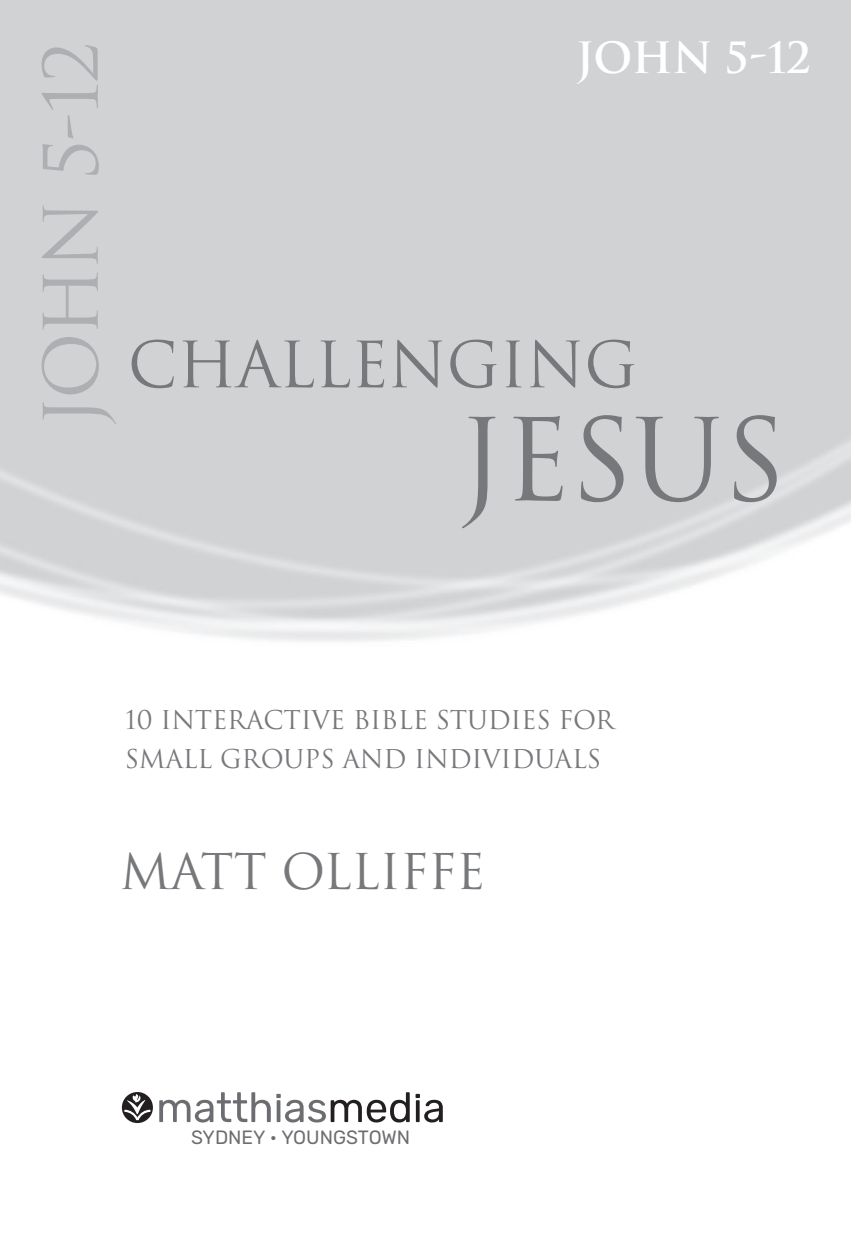
<style>
.page{position:relative;width:851px;height:1248px;background:#fff}
.page>*{position:absolute;margin:0;border:0;box-sizing:border-box;transform-origin:0 0}
.t1{font:111px "Trajan";letter-spacing:-.01em;color:#76787b}
.t2{font:73px "Trajan";letter-spacing:-.035em;color:#a8a9ad}
.t3{font:62px "Trajan";letter-spacing:-.01em;color:#76787b}
.t4{font:48px "Trajan";letter-spacing:-.01em;color:#76787b}
.t5{font:700 42px "Trajan";letter-spacing:-.005em;color:#fff}
.t6{font:25.2px "Trajan";letter-spacing:-.01em;color:#76787b}
.t7{font:19.2px "Rubik";color:#6c6d70}
</style>
<div class="page">
<svg style="left:159px;top:1092px;width:250px;height:30px"></svg>
<svg style="left:415px;top:1093px;width:27px;height:29px"></svg>
<svg style="left:122px;top:1092px;width:31px;height:30px"></svg>
<h2 class="t2" style="left:27px;top:426px;width:388px;rotate:-90deg">JOHN 5-12</h2>
<p class="t5" style="left:576px;top:32px;width:236px">John 5-12</p>
<p class="t3" style="left:128px;top:327px;width:511px">CHALLENGING</p>
<p class="t1" style="left:458px;top:393px;width:329px">JESUS</p>
<p class="t6" style="left:125px;top:704px;width:491px">10 INTERACTIVE BIBLE STUDIES FOR</p>
<p class="t6" style="left:125px;top:743px;width:477px">SMALL GROUPS AND INDIVIDUALS</p>
<p class="t4" style="left:120px;top:842px;width:367px">MATT OLLIFFE</p>
<p class="t7" style="left:191px;top:1126px;width:221px">SYDNEY • YOUNGSTOWN</p>
</div>
